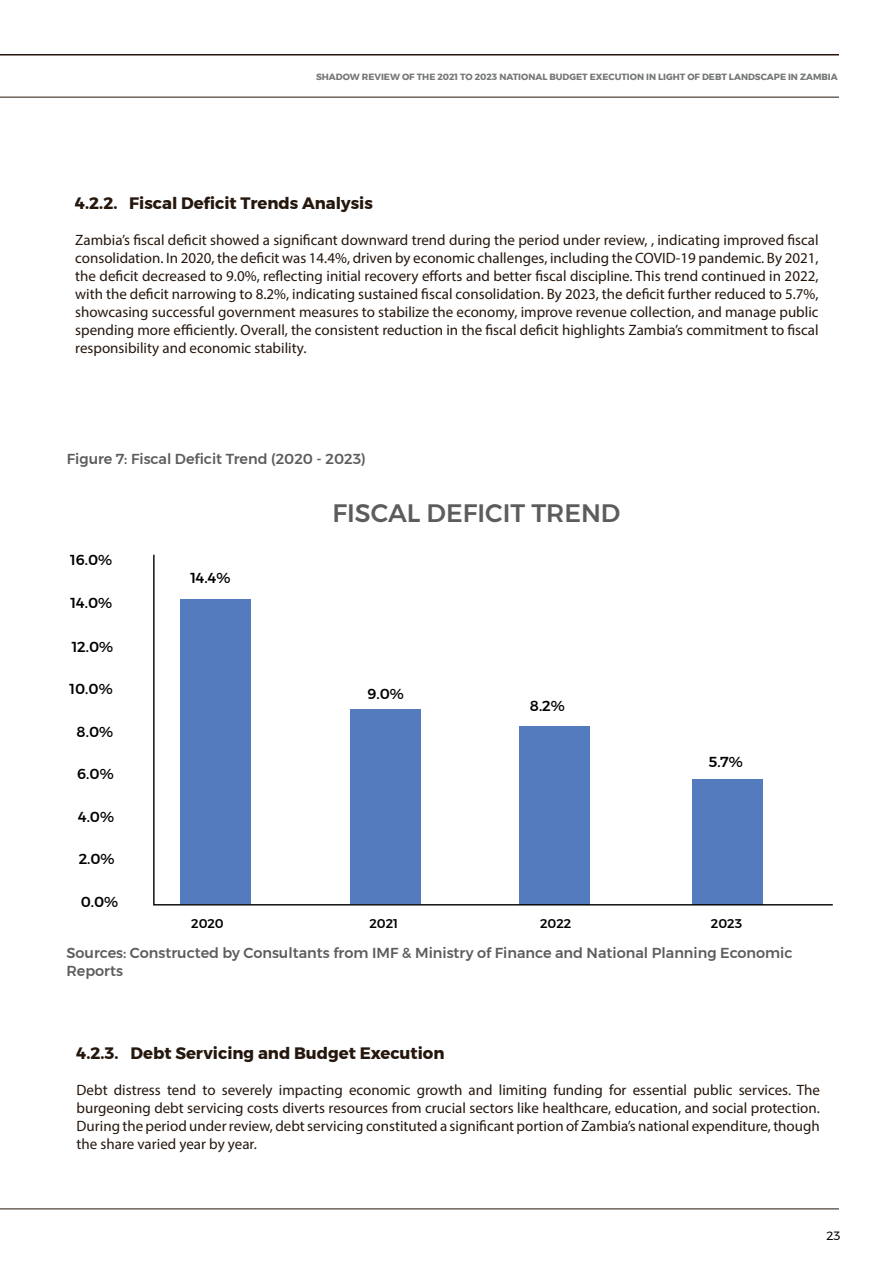
<style>
.page{position:relative;width:893px;height:1263px;background:#fff}
.page>*{position:absolute;margin:0;border:0;box-sizing:border-box;transform-origin:0 0}
.t1{font:500 25.2px "Gontserrat";color:#5c5c5c}
.t2{font:700 16.5px "Gontserrat";color:#25170d}
.t3{font:15px/18px "Myriad Pro";color:#25170d;text-align:justify}
.t4{font:500 14.4px/17.2px "Gontserrat";color:#5c5c5c}
.t5{font:500 14.4px "Gontserrat";color:#000}
.t6{font:500 12.6px "Gontserrat";color:#000}
.t7{font:12px "Gontserrat";color:#000}
.t8{font:700 9px "Gontserrat";color:#757779}
</style>
<div class="page">
<hr style="left:0;top:54px;width:839px;height:2px;background:#25170d">
<hr style="left:0;top:97px;width:839px;height:1px;background:#25170d">
<hr style="left:0;top:1208px;width:839px;height:1px;background:#25170d">
<svg style="left:153px;top:554px;width:680px;height:352px"></svg>
<p class="t8" style="left:316px;top:69px;width:523px">SHADOW REVIEW OF THE 2021 TO 2023 NATIONAL BUDGET EXECUTION IN LIGHT OF DEBT LANDSCAPE IN ZAMBIA</p>
<p class="t2" style="left:75px;top:190px;width:299px">4.2.2. Fiscal Deficit Trends Analysis</p>
<p class="t3" style="left:75px;top:231px;width:745px">Zambia’s fiscal deficit showed a significant downward trend during the period under review, , indicating improved fiscal consolidation. In 2020, the deficit was 14.4%, driven by economic challenges, including the COVID-19 pandemic. By 2021, the deficit decreased to 9.0%, reflecting initial recovery efforts and better fiscal discipline. This trend continued in 2022, with the deficit narrowing to 8.2%, indicating sustained fiscal consolidation. By 2023, the deficit further reduced to 5.7%, showcasing successful government measures to stabilize the economy, improve revenue collection, and manage public spending more efficiently. Overall, the consistent reduction in the fiscal deficit highlights Zambia’s commitment to fiscal responsibility and economic stability.</p>
<p class="t4" style="left:67px;top:450px;width:300px">Figure 7: Fiscal Deficit Trend (2020 - 2023)</p>
<p class="t5" style="left:70px;top:548px;width:44px">16.0%</p>
<p class="t5" style="left:71px;top:592px;width:43px">14.0%</p>
<p class="t5" style="left:72px;top:635px;width:43px">12.0%</p>
<p class="t5" style="left:70px;top:678px;width:45px">10.0%</p>
<p class="t5" style="left:77px;top:720px;width:38px">8.0%</p>
<p class="t5" style="left:77px;top:762px;width:38px">6.0%</p>
<p class="t5" style="left:78px;top:806px;width:38px">4.0%</p>
<p class="t5" style="left:79px;top:848px;width:37px">2.0%</p>
<p class="t5" style="left:81px;top:890px;width:39px">0.0%</p>
<p class="t5" style="left:190px;top:566px;width:42px">14.4%</p>
<p class="t6" style="left:191px;top:914px;width:34px">2020</p>
<h1 class="t1" style="left:332px;top:493px;width:289px">FISCAL DEFICIT TREND</h1>
<p class="t5" style="left:367px;top:683px;width:38px">9.0%</p>
<p class="t5" style="left:530px;top:695px;width:36px">8.2%</p>
<p class="t5" style="left:708px;top:751px;width:36px">5.7%</p>
<p class="t6" style="left:369px;top:914px;width:30px">2021</p>
<p class="t6" style="left:540px;top:914px;width:33px">2022</p>
<p class="t6" style="left:711px;top:914px;width:33px">2023</p>
<p class="t4" style="left:66px;top:944px;width:728px">Sources: Constructed by Consultants from IMF &amp; Ministry of Finance and National Planning Economic<br>Reports</p>
<p class="t2" style="left:77px;top:1040px;width:370px">4.2.3. Debt Servicing and Budget Execution</p>
<p class="t3" style="left:77px;top:1080px;width:745px">Debt distress tend to severely impacting economic growth and limiting funding for essential public services. The burgeoning debt servicing costs diverts resources from crucial sectors like healthcare, education, and social protection.<br>During the period under review, debt servicing constituted a significant portion of Zambia’s national expenditure, though the share varied year by year.</p>
<p class="t7" style="left:826px;top:1226px;width:15px">23</p>
</div>
